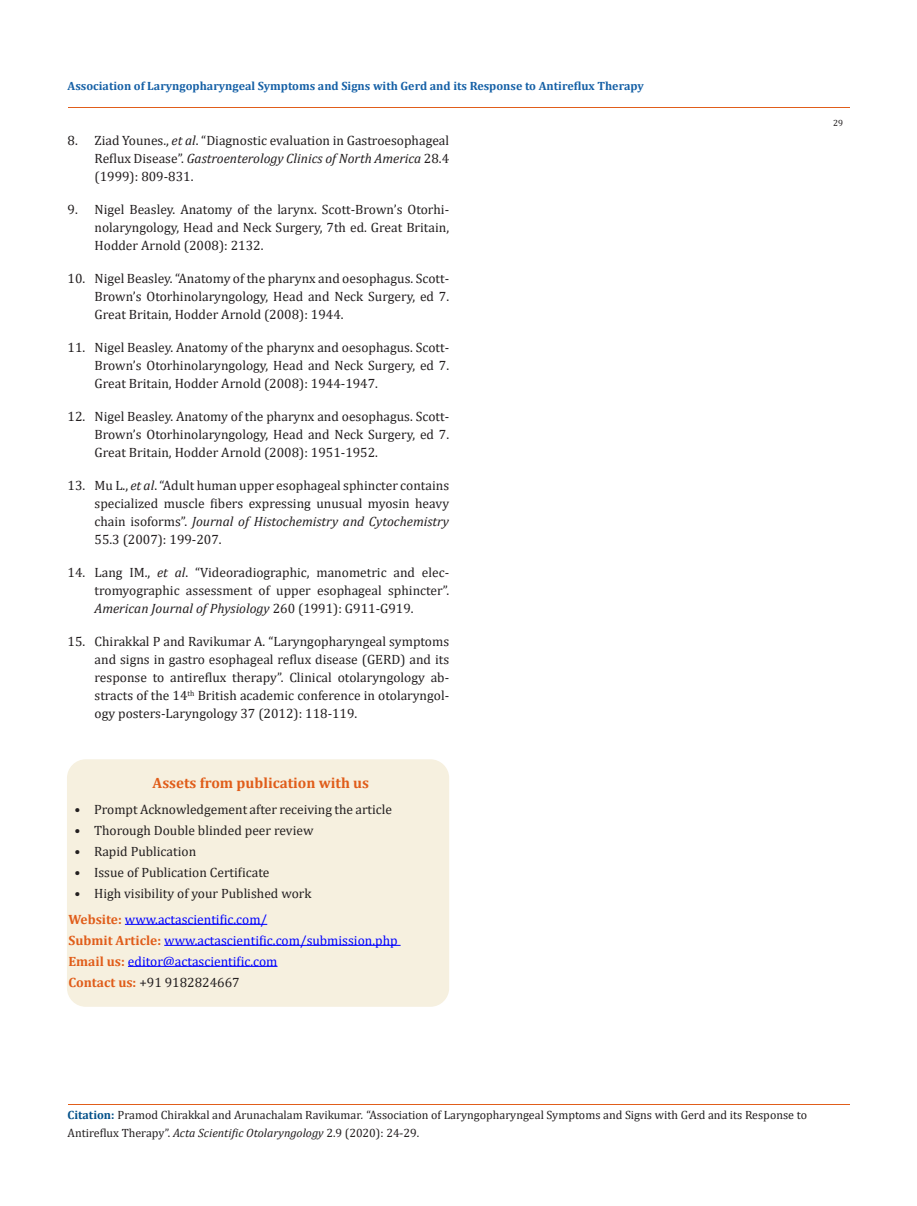
<style>
.page{position:relative;width:917px;height:1206px;background:#fff}
.page>*{position:absolute;margin:0;border:0;box-sizing:border-box;transform-origin:0 0}
.t1{font:700 15px "Cambria";color:#e05d1a}
.t2{font:13.5px/18px "Cambria";color:#231f20;text-align:justify}
.t3{font:13.5px "Cambria";color:#00f}
.t4{font:12px/18px "Cambria";color:#231f20}
.t5{font:700 12px "Cambria";color:#1560a6}
.t6{font:9px "Cambria";color:#231f20}
.s1{font-style:italic}
.s2{font-weight:700;color:#e05d1a}
.s3{font-weight:700;color:#035089}
</style>
<div class="page">
<div style="left:68px;top:760px;width:380px;height:246px;background:#f6f0df;border-radius:18px"></div>
<div style="left:67px;top:759px;width:382px;height:248px;border:2px solid #f6f0df;border-radius:18px"></div>
<hr style="left:125px;top:924px;width:142px;height:1px;background:#00f">
<hr style="left:164px;top:945px;width:236px;height:1px;background:#00f">
<hr style="left:128px;top:966px;width:149px;height:1px;background:#00f">
<hr style="left:68px;top:108px;width:781px;height:1px;background:#e05d1a">
<hr style="left:68px;top:1104px;width:781px;height:1px;background:#e05d1a">
<p class="t5" style="left:68px;top:78px;width:577px">Association of Laryngopharyngeal Symptoms and Signs with Gerd and its Response to Antireflux Therapy</p>
<p class="t2" style="left:94px;top:132px;width:356px;text-indent:-27px">8. Ziad Younes., <span class="s1">et al</span>. “Diagnostic evaluation in Gastroesophageal Reflux Disease”. <span class="s1">Gastroenterology Clinics of North America</span> 28.4 (1999): 809-831.</p>
<p class="t2" style="left:94px;top:201px;width:356px;text-indent:-27px">9. Nigel Beasley. Anatomy of the larynx. Scott-Brown’s Otorhi&shy;nolaryngology, Head and Neck Surgery, 7th ed. Great Britain, Hodder Arnold (2008): 2132.</p>
<p class="t2" style="left:94px;top:270px;width:356px;text-indent:-27px">10. Nigel Beasley. “Anatomy of the pharynx and oesophagus. Scott-Brown’s Otorhinolaryngology, Head and Neck Surgery, ed 7.<br>Great Britain, Hodder Arnold (2008): 1944.</p>
<p class="t2" style="left:94px;top:339px;width:356px;text-indent:-27px">11. Nigel Beasley. Anatomy of the pharynx and oesophagus. Scott-Brown’s Otorhinolaryngology, Head and Neck Surgery, ed 7.<br>Great Britain, Hodder Arnold (2008): 1944-1947.</p>
<p class="t2" style="left:94px;top:408px;width:356px;text-indent:-27px">12. Nigel Beasley. Anatomy of the pharynx and oesophagus. Scott-Brown’s Otorhinolaryngology, Head and Neck Surgery, ed 7.<br>Great Britain, Hodder Arnold (2008): 1951-1952.</p>
<p class="t2" style="left:94px;top:477px;width:356px;text-indent:-27px">13. Mu L., <span class="s1">et al</span>. “Adult human upper esophageal sphincter contains specialized muscle fibers expressing unusual myosin heavy chain isoforms”. <span class="s1">Journal of Histochemistry and Cytochemistry </span>55.3 (2007): 199-207.</p>
<p class="t2" style="left:94px;top:564px;width:356px;text-indent:-27px">14. Lang IM., <span class="s1">et al</span>. “Videoradiographic, manometric and elec&shy;tromyographic assessment of upper esophageal sphincter”.<br><span class="s1">American Journal of Physiology</span> 260 (1991): G911-G919.</p>
<p class="t2" style="left:94px;top:633px;width:356px;text-indent:-27px">15. Chirakkal P and Ravikumar A. “Laryngopharyngeal symptoms and signs in gastro esophageal reflux disease (GERD) and its response to antireflux therapy”. Clinical otolaryngology ab&shy;stracts of the 14<sup>th</sup> British academic conference in otolaryngol&shy;ogy posters-Laryngology 37 (2012): 118-119.</p>
<p class="t1" style="left:153px;top:773px;width:218px">Assets from publication with us</p>
<p class="t2" style="left:75px;top:800px;width:319px">• Prompt Acknowledgement after receiving the article</p>
<p class="t2" style="left:75px;top:821px;width:240px">• Thorough Double blinded peer review</p>
<p class="t2" style="left:75px;top:842px;width:123px">• Rapid Publication</p>
<p class="t2" style="left:75px;top:863px;width:196px">• Issue of Publication Certificate</p>
<p class="t2" style="left:75px;top:884px;width:238px">• High visibility of your Published work</p>
<p class="t3" style="left:68px;top:911px;width:200px"><span class="s2">Website:</span> www.actascientific.com/</p>
<p class="t3" style="left:68px;top:932px;width:330px"><span class="s2">Submit Article:</span> www.actascientific.com/submission.php</p>
<p class="t3" style="left:68px;top:953px;width:210px"><span class="s2">Email us:</span> editor@actascientific.com</p>
<p class="t2" style="left:68px;top:973px;width:173px"><span class="s2">Contact us:</span> +91 9182824667</p>
<p class="t6" style="left:833px;top:118px;width:11px">29</p>
<p class="t4" style="left:68px;top:1106px;width:741px"><span class="s3">Citation:</span> Pramod Chirakkal and Arunachalam Ravikumar<span class="s1">.</span> “Association of Laryngopharyngeal Symptoms and Signs with Gerd and its Response to<br>Antireflux Therapy”. <span class="s1">Acta Scientific Otolaryngology</span> 2.9 (2020): 24-29.</p>
</div>
